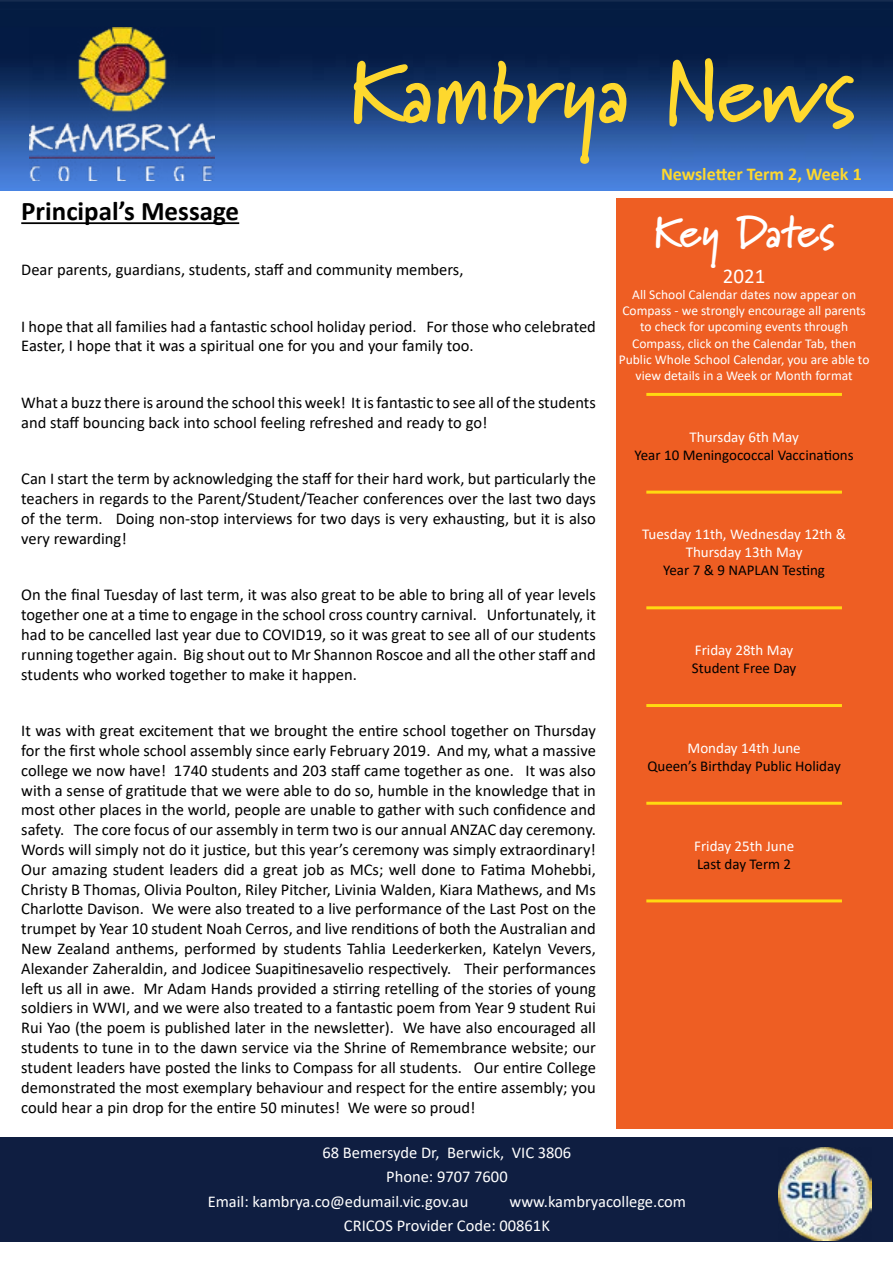
<style>
.page{position:relative;width:893px;height:1263px;background:#fff}
.page>*{position:absolute;margin:0;border:0;box-sizing:border-box;transform-origin:0 0}
.t1{font:700 90px "Marydale";color:#fed82e}
.t2{font:700 45px "Marydale";letter-spacing:-.015em;color:#fff}
.t3{font:700 27px "Calibri";color:#000}
.t4{font:21px "Calibri";color:#fff}
.t5{font:700 18px "Calibri";color:#fed82e}
.t6{font:16.5px/19.8px "Calibri";color:#000;text-align:justify}
.t7{font:16.5px/24px "Calibri";color:#fff}
.t8{font:15px "Calibri";color:#000}
.t9{font:15px/18px "Calibri";color:#fff;text-align:center}
.t10{font:13.5px/16.2px "Calibri";color:#fff;text-align:center}
.s1{color:#ffd92e}
</style>
<div class="page">
<img style="left:0;top:1px;width:893px;height:190px">
<div style="left:617px;top:198px;width:276px;height:931px;background:#ee5e23"></div>
<div style="left:0;top:1137px;width:893px;height:105px;background:#0f1e41"></div>
<img style="left:778px;top:1147px;width:94px;height:94px">
<img style="left:30px;top:28px;width:184px;height:153px">
<hr style="left:646px;top:393px;width:196px;height:3px;background:#ffd911">
<hr style="left:646px;top:491px;width:196px;height:3px;background:#ffd911">
<hr style="left:646px;top:606px;width:196px;height:3px;background:#ffd911">
<hr style="left:646px;top:704px;width:196px;height:3px;background:#ffd911">
<hr style="left:646px;top:802px;width:196px;height:3px;background:#ffd911">
<hr style="left:646px;top:899px;width:196px;height:3px;background:#ffd911">
<hr style="left:21px;top:222px;width:218px;height:2px;background:#000">
<h1 class="t1" style="left:349px;top:38px;width:508px">Kambry<span class="s1">a News</span></h1>
<p class="t5" style="left:661px;top:161px;width:202px">Newsletter Term 2, Week 1</p>
<h3 class="t3" style="left:21px;top:192px;width:219px">Principal’s Message</h3>
<p class="t6" style="left:21px;top:259px;width:444px">Dear parents, guardians, students, staff and community members,</p>
<p class="t6" style="left:21px;top:316px;width:576px">I hope that all families had a fantastic school holiday period. For those who celebrated<br>Easter, I hope that it was a spiritual one for you and your family too.</p>
<p class="t6" style="left:21px;top:392px;width:576px">What a buzz there is around the school this week! It is fantastic to see all of the students and staff bouncing back into school feeling refreshed and ready to go!</p>
<p class="t6" style="left:21px;top:469px;width:576px">Can I start the term by acknowledging the staff for their hard work, but particularly the teachers in regards to the Parent/Student/Teacher conferences over the last two days of the term. Doing non-stop interviews for two days is very exhausting, but it is also very rewarding!</p>
<p class="t6" style="left:21px;top:585px;width:576px">On the final Tuesday of last term, it was also great to be able to bring all of year levels together one at a time to engage in the school cross country carnival. Unfortunately, it had to be cancelled last year due to COVID19, so it was great to see all of our students running together again. Big shout out to Mr Shannon Roscoe and all the other staff and students who worked together to make it happen.</p>
<p class="t6" style="left:21px;top:720px;width:576px">It was with great excitement that we brought the entire school together on Thursday for the first whole school assembly since early February 2019. And my, what a massive college we now have! 1740 students and 203 staff came together as one. It was also with a sense of gratitude that we were able to do so, humble in the knowledge that in most other places in the world, people are unable to gather with such confidence and safety. The core focus of our assembly in term two is our annual ANZAC day ceremony.<br>Words will simply not do it justice, but this year’s ceremony was simply extraordinary!<br>Our amazing student leaders did a great job as MCs; well done to Fatima Mohebbi, Christy B Thomas, Olivia Poulton, Riley Pitcher, Livinia Walden, Kiara Mathews, and Ms Charlotte Davison. We were also treated to a live performance of the Last Post on the trumpet by Year 10 student Noah Cerros, and live renditions of both the Australian and New Zealand anthems, performed by students Tahlia Leederkerken, Katelyn Vevers, Alexander Zaheraldin, and Jodicee Suapitinesavelio respectively. Their performances left us all in awe. Mr Adam Hands provided a stirring retelling of the stories of young soldiers in WWI, and we were also treated to a fantastic poem from Year 9 student Rui Rui Yao (the poem is published later in the newsletter). We have also encouraged all students to tune in to the dawn service via the Shrine of Remembrance website; our student leaders have posted the links to Compass for all students. Our entire College demonstrated the most exemplary behaviour and respect for the entire assembly; you could hear a pin drop for the entire 50 minutes! We were so proud!</p>
<h2 class="t2" style="left:653px;top:206px;width:183px">Key Dates</h2>
<p class="t4" style="left:723px;top:261px;width:44px">2021</p>
<p class="t10" style="left:619px;top:286px;width:252px">All School Calendar dates now appear on Compass - we strongly encourage all parents to check for upcoming events through Compass, click on the Calendar Tab, then Public Whole School Calendar, you are able to view details in a Week or Month format</p>
<p class="t9" style="left:689px;top:427px;width:111px">Thursday 6th May</p>
<p class="t8" style="left:635px;top:444px;width:221px">Year 10 Meningococcal Vaccinations</p>
<p class="t9" style="left:642px;top:525px;width:205px">Tuesday 11th, Wednesday 12th &amp;<br>Thursday 13th May</p>
<p class="t8" style="left:663px;top:560px;width:163px">Year 7 &amp; 9 NAPLAN Testing</p>
<p class="t9" style="left:695px;top:641px;width:100px">Friday 28th May</p>
<p class="t8" style="left:692px;top:658px;width:106px">Student Free Day</p>
<p class="t9" style="left:688px;top:738px;width:115px">Monday 14th June</p>
<p class="t8" style="left:647px;top:755px;width:195px">Queen’s Birthday Public Holiday</p>
<p class="t9" style="left:694px;top:836px;width:102px">Friday 25th June</p>
<p class="t8" style="left:697px;top:853px;width:96px">Last day Term 2</p>
<p class="t7" style="left:322px;top:1140px;width:250px">68 Bemersyde Dr, Berwick, VIC 3806</p>
<p class="t7" style="left:386px;top:1164px;width:123px">Phone: 9707 7600</p>
<p class="t7" style="left:208px;top:1189px;width:262px">Email: kambrya.co@edumail.vic.gov.au</p>
<p class="t7" style="left:344px;top:1189px;width:344px;text-indent:166px">www.kambryacollege.com<br>CRICOS Provider Code: 00861K</p>
</div>
